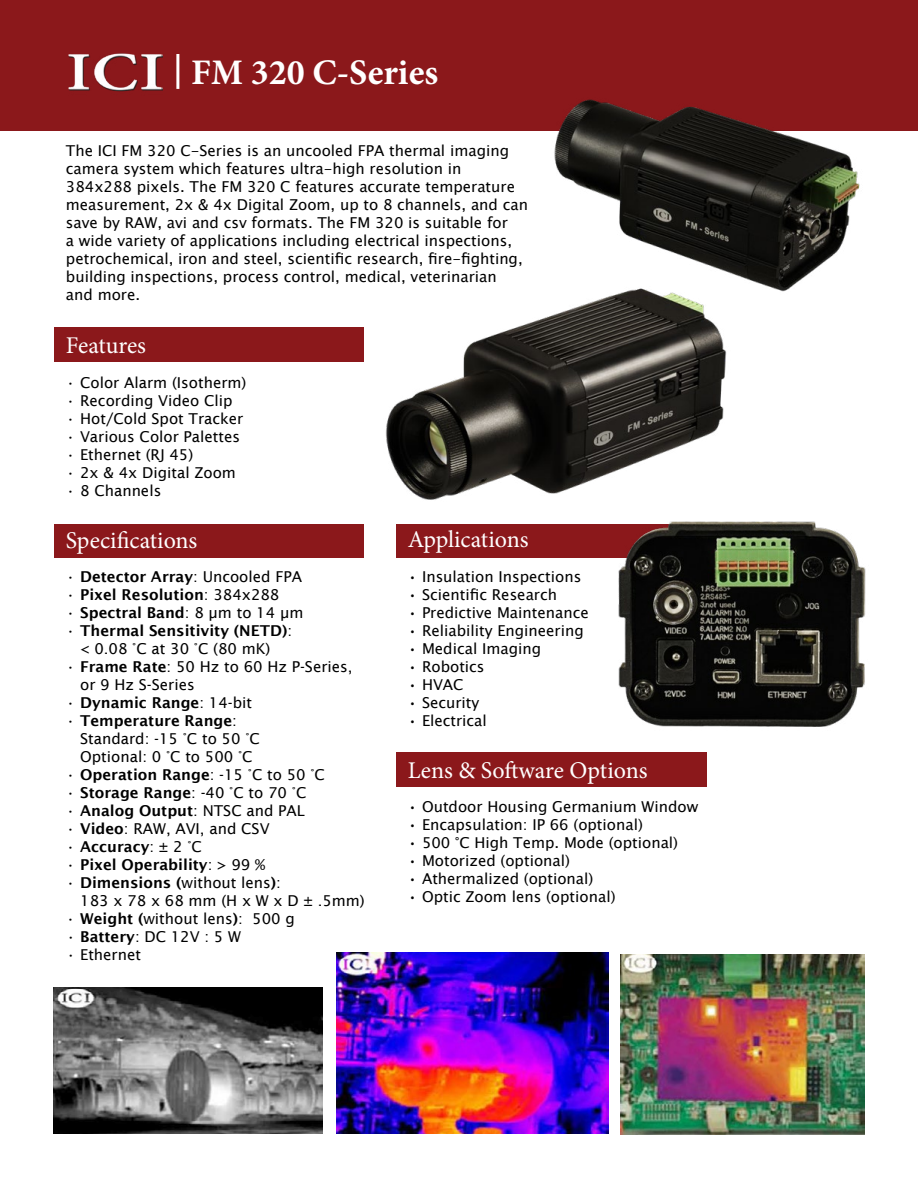
<style>
.page{position:relative;width:918px;height:1188px;background:#fff}
.page>*{position:absolute;margin:0;border:0;box-sizing:border-box;transform-origin:0 0}
.t1{font:700 36px "Minion Pro";color:#fff}
.t2{font:24px "Minion Pro";color:#fff}
.t3{font:15px/18px "Lucida Sans Unicode";color:#000}
.t4{font:15px/18px "Lucida Sans";color:#000}
.t5{font:600 15px/18px "Lucida Sans";color:#000;text-align:center}
.s1{font-weight:600}
.s2{font-weight:400}
.s3{font-family:"Lucida Sans Unicode";font-weight:400}
</style>
<div class="page">
<img style="left:54px;top:987px;width:268px;height:147px">
<div style="left:0;top:0;width:918px;height:131px;background:#8b181b"></div>
<img style="left:68px;top:53px;width:94px;height:39px">
<hr style="left:176px;top:54px;width:3px;height:35px;background:#fff">
<img style="left:337px;top:952px;width:272px;height:182px">
<div style="left:54px;top:327px;width:310px;height:35px;background:#8b181b"></div>
<img style="left:385px;top:301px;width:342px;height:199px">
<div style="left:396px;top:753px;width:310px;height:34px;background:#8b181b"></div>
<div style="left:396px;top:524px;width:310px;height:34px;background:#8b181b"></div>
<div style="left:54px;top:524px;width:310px;height:34px;background:#8b181b"></div>
<img style="left:620px;top:954px;width:244px;height:181px">
<img style="left:554px;top:99px;width:306px;height:202px">
<img style="left:602px;top:491px;width:264px;height:236px">
<h1 class="t1" style="left:191px;top:47px;width:249px">FM 320 C-Series</h1>
<p class="t3" style="left:66px;top:142px;width:464px">The ICI FM 320 C-Series is an uncooled FPA thermal imaging camera system which features ultra-high resolution in 384x288 pixels. The FM 320 C features accurate temperature measurement, 2x &amp; 4x Digital Zoom, up to 8 channels, and can save by RAW, avi and csv formats. The FM 320 is suitable for<br>a wide variety of applications including electrical inspections, petrochemical, iron and steel, scientific research, fire-fighting, building inspections, process control, medical, veterinarian<br>and more.</p>
<h2 class="t2" style="left:66px;top:329px;width:82px">Features</h2>
<p class="t4" style="left:66px;top:374px;width:182px">• Color Alarm (Isotherm)</p>
<p class="t4" style="left:66px;top:392px;width:168px">• Recording Video Clip</p>
<p class="t4" style="left:66px;top:410px;width:179px">• Hot/Cold Spot Tracker</p>
<p class="t4" style="left:66px;top:428px;width:176px">• Various Color Palettes</p>
<p class="t4" style="left:66px;top:446px;width:129px">• Ethernet (RJ 45)</p>
<p class="t4" style="left:66px;top:464px;width:171px">• 2x &amp; 4x Digital Zoom</p>
<p class="t4" style="left:66px;top:482px;width:97px">• 8 Channels</p>
<h2 class="t2" style="left:408px;top:523px;width:122px">Applications</h2>
<p class="t3" style="left:408px;top:567px;width:175px">• Insulation Inspections</p>
<p class="t3" style="left:408px;top:585px;width:151px">• Scientific Research</p>
<p class="t3" style="left:408px;top:603px;width:183px">• Predictive Maintenance</p>
<p class="t3" style="left:408px;top:621px;width:177px">• Reliability Engineering</p>
<p class="t3" style="left:408px;top:639px;width:135px">• Medical Imaging</p>
<p class="t3" style="left:408px;top:657px;width:78px">• Robotics</p>
<p class="t3" style="left:408px;top:675px;width:57px">• HVAC</p>
<p class="t3" style="left:408px;top:693px;width:73px">• Security</p>
<p class="t3" style="left:408px;top:711px;width:81px">• Electrical</p>
<h2 class="t2" style="left:66px;top:524px;width:133px">Specifications</h2>
<p class="t4" style="left:66px;top:567px;width:238px">• <span class="s1">Detector Array</span>: Uncooled FPA</p>
<p class="t5" style="left:66px;top:585px;width:215px"><span class="s2">•</span> Pixel Resolution<span class="s2">:</span> <span class="s3">384x288</span></p>
<p class="t5" style="left:66px;top:603px;width:239px"><span class="s2">•</span> Spectral Band<span class="s2">: 8 µm to 14 µm</span></p>
<p class="t5" style="left:66px;top:621px;width:228px"><span class="s2">•</span> Thermal Sensitivity (NETD)<span class="s2">: &lt; 0.08 °C at 30 °C (80 mK)</span></p>
<p class="t4" style="left:80px;top:657px;width:274px;text-indent:-14px">• <span class="s1">Frame Rate</span>: 50 Hz to 60 Hz P-Series, or 9 Hz S-Series</p>
<p class="t5" style="left:66px;top:693px;width:188px"><span class="s2">•</span> Dynamic Range<span class="s2">: 14-bit</span></p>
<p class="t4" style="left:80px;top:711px;width:181px;text-indent:-14px">• <span class="s1">Temperature Range</span>:<br>Standard: -15 °C to 50 °C<br>Optional: 0 °C to 500 °C</p>
<p class="t5" style="left:66px;top:765px;width:260px"><span class="s2">•</span> Operation Range<span class="s2">: -15 °C to 50 °C</span></p>
<p class="t4" style="left:66px;top:783px;width:242px">• <span class="s1">Storage Range</span>: -40 °C to 70 °C</p>
<p class="t4" style="left:66px;top:801px;width:240px">• <span class="s1">Analog Output</span>: NTSC and PAL</p>
<p class="t4" style="left:66px;top:819px;width:205px">• <span class="s1">Video</span>: RAW, AVI, and CSV</p>
<p class="t5" style="left:66px;top:837px;width:137px"><span class="s2">•</span> Accuracy<span class="s2">: ± 2 °C</span></p>
<p class="t5" style="left:66px;top:855px;width:201px"><span class="s2">•</span> Pixel Operability<span class="s2">: &gt; 99 %</span></p>
<p class="t4" style="left:80px;top:873px;width:286px;text-indent:-14px">• <span class="s1">Dimensions (</span>without lens<span class="s1">)</span>:<br>183 x 78 x 68 mm (H x W x D ± .5mm)</p>
<p class="t4" style="left:66px;top:909px;width:230px">• <span class="s1">Weight (</span>without lens<span class="s1">)</span>: 500 g</p>
<p class="t4" style="left:66px;top:927px;width:176px">• <span class="s1">Battery</span>: DC 12V : 5 W</p>
<p class="t4" style="left:66px;top:945px;width:77px">• Ethernet</p>
<h2 class="t2" style="left:408px;top:754px;width:241px">Lens &amp; Software Options</h2>
<p class="t3" style="left:408px;top:797px;width:292px">• Outdoor Housing Germanium Window</p>
<p class="t3" style="left:408px;top:815px;width:237px">• Encapsulation: IP 66 (optional)</p>
<p class="t3" style="left:408px;top:833px;width:272px">• 500 °C High Temp. Mode (optional)</p>
<p class="t3" style="left:408px;top:851px;width:164px">• Motorized (optional)</p>
<p class="t3" style="left:408px;top:869px;width:187px">• Athermalized (optional)</p>
<p class="t3" style="left:408px;top:887px;width:209px">• Optic Zoom lens (optional)</p>
</div>
